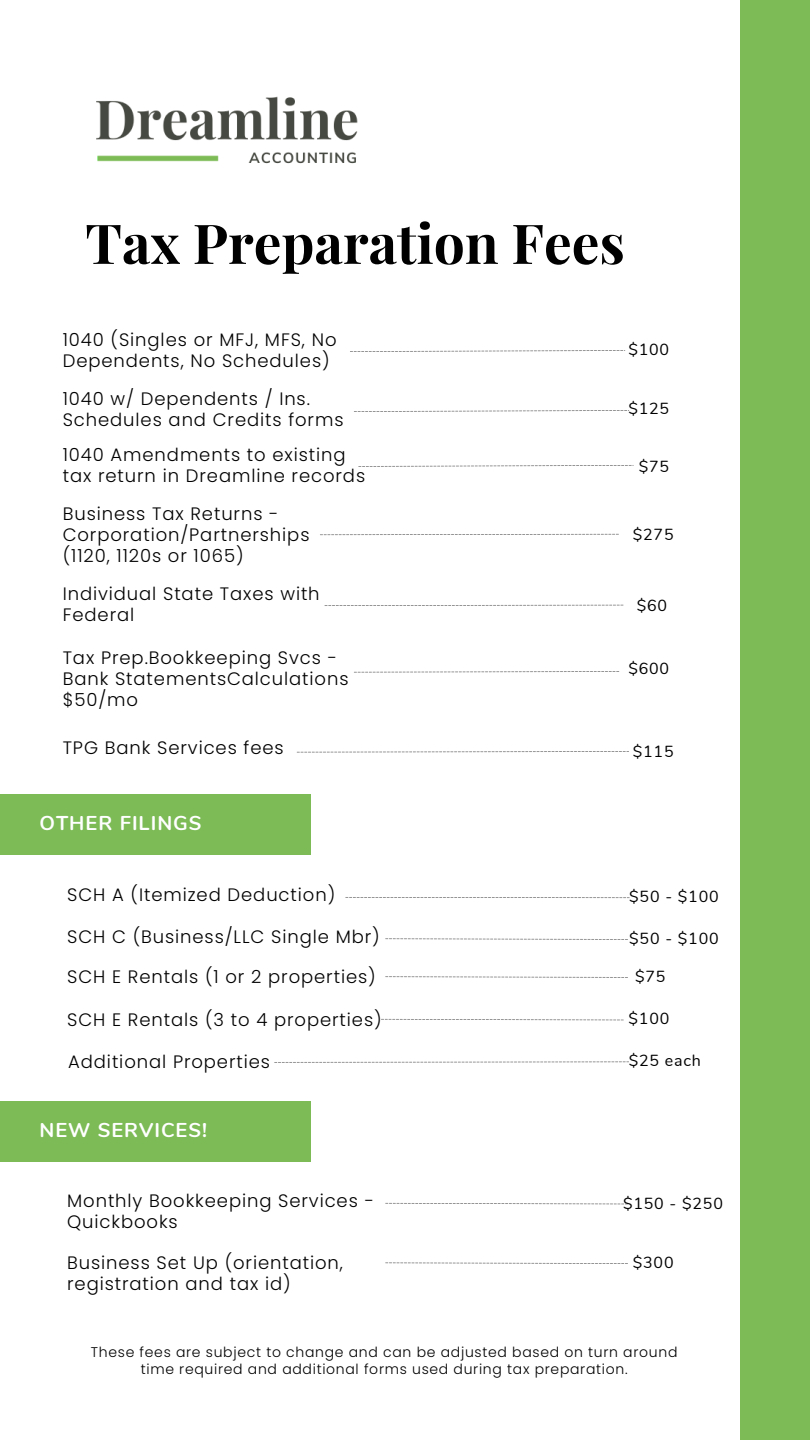
<style>
.page{position:relative;width:810px;height:1440px;background:#fff}
.page>*{position:absolute;margin:0;border:0;box-sizing:border-box;transform-origin:0 0}
.t1{font:700 55px "Playfair Display";color:#000}
.t2{font:700 20px "Nunito";letter-spacing:.05em;color:#fff}
.t3{font:300 18px/21px "Poppins";letter-spacing:.05em;color:#000}
.t4{font:16px "Nunito";letter-spacing:.05em;color:#000}
.t5{font:300 14px/16.5px "Poppins";letter-spacing:.05em;color:#000;text-align:center}
</style>
<div class="page">
<div style="left:741px;top:0;width:69px;height:1440px;background:#7cbb56"></div>
<div style="left:0;top:795px;width:310px;height:60px;background:#7cbb56"></div>
<svg style="left:350px;top:350px;width:275px;height:2px"></svg>
<img style="left:96px;top:96px;width:262px;height:68px">
<svg style="left:354px;top:410px;width:275px;height:2px"></svg>
<svg style="left:385px;top:938px;width:243px;height:2px"></svg>
<svg style="left:385px;top:976px;width:243px;height:2px"></svg>
<svg style="left:381px;top:1019px;width:243px;height:1px"></svg>
<svg style="left:354px;top:671px;width:265px;height:2px"></svg>
<svg style="left:297px;top:751px;width:332px;height:2px"></svg>
<div style="left:0;top:1101px;width:310px;height:61px;background:#7cbb56"></div>
<svg style="left:385px;top:1203px;width:243px;height:1px"></svg>
<svg style="left:385px;top:1262px;width:243px;height:2px"></svg>
<svg style="left:345px;top:897px;width:285px;height:1px"></svg>
<svg style="left:274px;top:1061px;width:355px;height:2px"></svg>
<svg style="left:320px;top:534px;width:299px;height:1px"></svg>
<svg style="left:325px;top:605px;width:298px;height:1px"></svg>
<svg style="left:358px;top:465px;width:276px;height:2px"></svg>
<h1 class="t1" style="left:85px;top:204px;width:541px">Tax Preparation Fees</h1>
<p class="t3" style="left:63px;top:329px;width:275px">1040 (Singles or MFJ, MFS, No<br>Dependents, No Schedules)</p>
<p class="t3" style="left:63px;top:388px;width:282px">1040 w/ Dependents / Ins.<br>Schedules and Credits forms</p>
<p class="t3" style="left:63px;top:444px;width:304px">1040 Amendments to existing tax return in Dreamline records</p>
<p class="t3" style="left:63px;top:503px;width:248px">Business Tax Returns -<br>Corporation/Partnerships (1120, 1120s or 1065)</p>
<p class="t4" style="left:628px;top:339px;width:42px">$100</p>
<p class="t4" style="left:628px;top:397px;width:42px">$125</p>
<p class="t4" style="left:639px;top:455px;width:32px">$75</p>
<p class="t4" style="left:633px;top:523px;width:42px">$275</p>
<p class="t3" style="left:63px;top:583px;width:258px">Individual State Taxes with<br>Federal</p>
<p class="t4" style="left:637px;top:595px;width:32px">$60</p>
<p class="t3" style="left:63px;top:647px;width:287px">Tax Prep.Bookkeeping Svcs -<br>Bank StatementsCalculations $50/mo</p>
<p class="t4" style="left:628px;top:658px;width:42px">$600</p>
<p class="t3" style="left:63px;top:738px;width:223px">TPG Bank Services fees</p>
<p class="t4" style="left:633px;top:740px;width:42px">$115</p>
<p class="t2" style="left:39px;top:810px;width:164px">OTHER FILINGS</p>
<p class="t3" style="left:67px;top:884px;width:270px">SCH A (Itemized Deduction)</p>
<p class="t4" style="left:629px;top:886px;width:91px">$50 - $100</p>
<p class="t3" style="left:67px;top:926px;width:314px">SCH C (Business/LLC Single Mbr)</p>
<p class="t4" style="left:629px;top:928px;width:91px">$50 - $100</p>
<p class="t3" style="left:67px;top:966px;width:310px">SCH E Rentals (1 or 2 properties)</p>
<p class="t4" style="left:635px;top:966px;width:32px">$75</p>
<p class="t3" style="left:67px;top:1009px;width:316px">SCH E Rentals (3 to 4 properties)</p>
<p class="t4" style="left:629px;top:1008px;width:42px">$100</p>
<p class="t3" style="left:68px;top:1051px;width:203px">Additional Properties</p>
<p class="t4" style="left:629px;top:1050px;width:74px">$25 each</p>
<p class="t2" style="left:39px;top:1117px;width:169px">NEW SERVICES!</p>
<p class="t3" style="left:67px;top:1191px;width:308px">Monthly Bookkeeping Services -<br>Quickbooks</p>
<p class="t4" style="left:623px;top:1192px;width:101px">$150 - $250</p>
<p class="t3" style="left:67px;top:1253px;width:277px">Business Set Up (orientation, registration and tax id)</p>
<p class="t4" style="left:633px;top:1252px;width:42px">$300</p>
<p class="t5" style="left:91px;top:1344px;width:588px">These fees are subject to change and can be adjusted based on turn around time required and additional forms used during tax preparation.</p>
</div>
